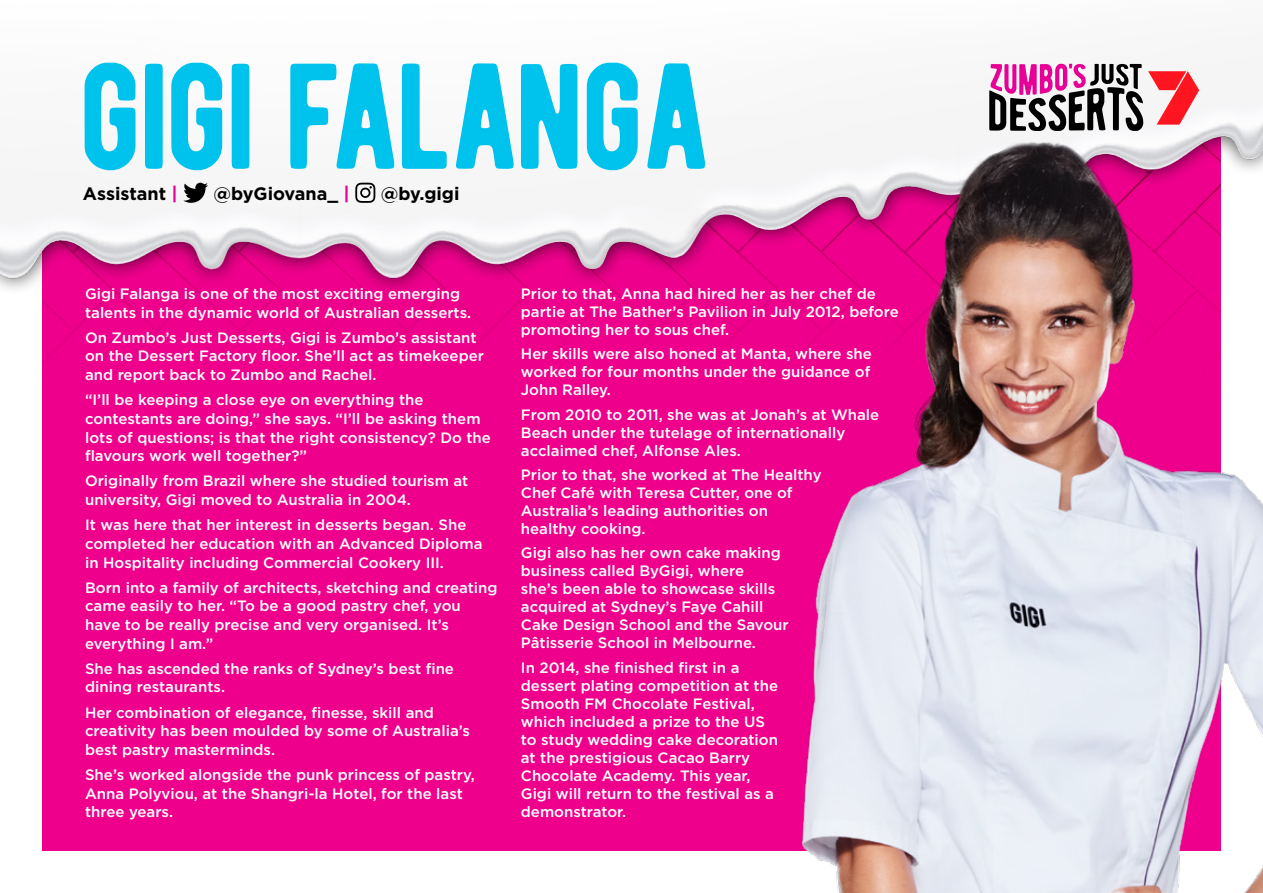
<style>
.page{position:relative;width:1263px;height:893px;background:#fff}
.page>*{position:absolute;margin:0;border:0;box-sizing:border-box;transform-origin:0 0}
.t1{font:150px "BERNIERREGULAR";letter-spacing:-.02em;color:#00c3ed}
.t2{font:700 18px "Gotham";color:#000}
.t3{font:500 15px/18px "Gotham";color:#fff}
.s1{color:#e70095}
</style>
<div class="page">
<div style="left:43px;top:315px;width:585px;height:535px;background:#ee008c"></div>
<img style="left:0;top:63px;width:1237px;height:252px">
<svg style="left:183px;top:183px;width:25px;height:20px"></svg>
<svg style="left:355px;top:183px;width:20px;height:20px"></svg>
<svg style="left:989px;top:64px;width:210px;height:50px"></svg>
<img style="left:628px;top:114px;width:635px;height:779px">
<h1 class="t1" style="left:79px;top:-7px;width:633px">GIGI FALANGA</h1>
<p class="t2" style="left:83px;top:183px;width:96px">Assistant <span class="s1">|</span></p>
<p class="t2" style="left:213px;top:183px;width:138px">@byGiovana_ <span class="s1">|</span></p>
<p class="t2" style="left:381px;top:183px;width:80px">@by.gigi</p>
<p class="t3" style="left:85px;top:284px;width:388px;line-height:18.8px">Gigi Falanga is one of the most exciting emerging talents in the dynamic world of Australian desserts.</p>
<p class="t3" style="left:85px;top:328px;width:400px;line-height:18.8px">On Zumbo’s Just Desserts, Gigi is Zumbo’s assistant on the Dessert Factory floor. She’ll act as timekeeper and report back to Zumbo and Rachel.</p>
<p class="t3" style="left:85px;top:390px;width:407px;line-height:18.8px">“I’ll be keeping a close eye on everything the contestants are doing,” she says. “I’ll be asking them lots of questions; is that the right consistency? Do the flavours work well together?”</p>
<p class="t3" style="left:85px;top:471px;width:385px;line-height:18.8px">Originally from Brazil where she studied tourism at university, Gigi moved to Australia in 2004.</p>
<p class="t3" style="left:85px;top:515px;width:399px;line-height:18.8px">It was here that her interest in desserts began. She completed her education with an Advanced Diploma in Hospitality including Commercial Cookery III.</p>
<p class="t3" style="left:85px;top:578px;width:414px;line-height:18.8px">Born into a family of architects, sketching and creating came easily to her. “To be a good pastry chef, you have to be really precise and very organised. It’s everything I am.”</p>
<p class="t3" style="left:85px;top:659px;width:370px;line-height:18.8px">She has ascended the ranks of Sydney’s best fine dining restaurants.</p>
<p class="t3" style="left:85px;top:703px;width:386px;line-height:18.8px">Her combination of elegance, finesse, skill and creativity has been moulded by some of Australia’s best pastry masterminds.</p>
<p class="t3" style="left:85px;top:765px;width:391px;line-height:18.8px">She’s worked alongside the punk princess of pastry,<br>Anna Polyviou, at the Shangri-la Hotel, for the last three years.</p>
<p class="t3" style="left:521px;top:284px;width:379px">Prior to that, Anna had hired her as her chef de partie at The Bather’s Pavilion in July 2012, before promoting her to sous chef.</p>
<p class="t3" style="left:521px;top:345px;width:352px;text-align:justify">Her skills were also honed at Manta, where she worked for four months under the guidance of John Ralley.</p>
<p class="t3" style="left:521px;top:405px;width:360px">From 2010 to 2011, she was at Jonah’s at Whale<br>Beach under the tutelage of internationally acclaimed chef, Alfonse Ales.</p>
<p class="t3" style="left:521px;top:466px;width:302px">Prior to that, she worked at The Healthy<br>Chef Café with Teresa Cutter, one of<br>Australia’s leading authorities on healthy cooking.</p>
<p class="t3" style="left:521px;top:544px;width:269px">Gigi also has her own cake making business called ByGigi, where<br>she’s been able to showcase skills acquired at Sydney’s Faye Cahill<br>Cake Design School and the Savour<br>Pâtisserie School in Melbourne.</p>
<p class="t3" style="left:521px;top:658px;width:259px">In 2014, she finished first in a dessert plating competition at the<br>Smooth FM Chocolate Festival, which included a prize to the US to study wedding cake decoration at the prestigious Cacao Barry<br>Chocolate Academy. This year,<br>Gigi will return to the festival as a demonstrator.</p>
</div>
